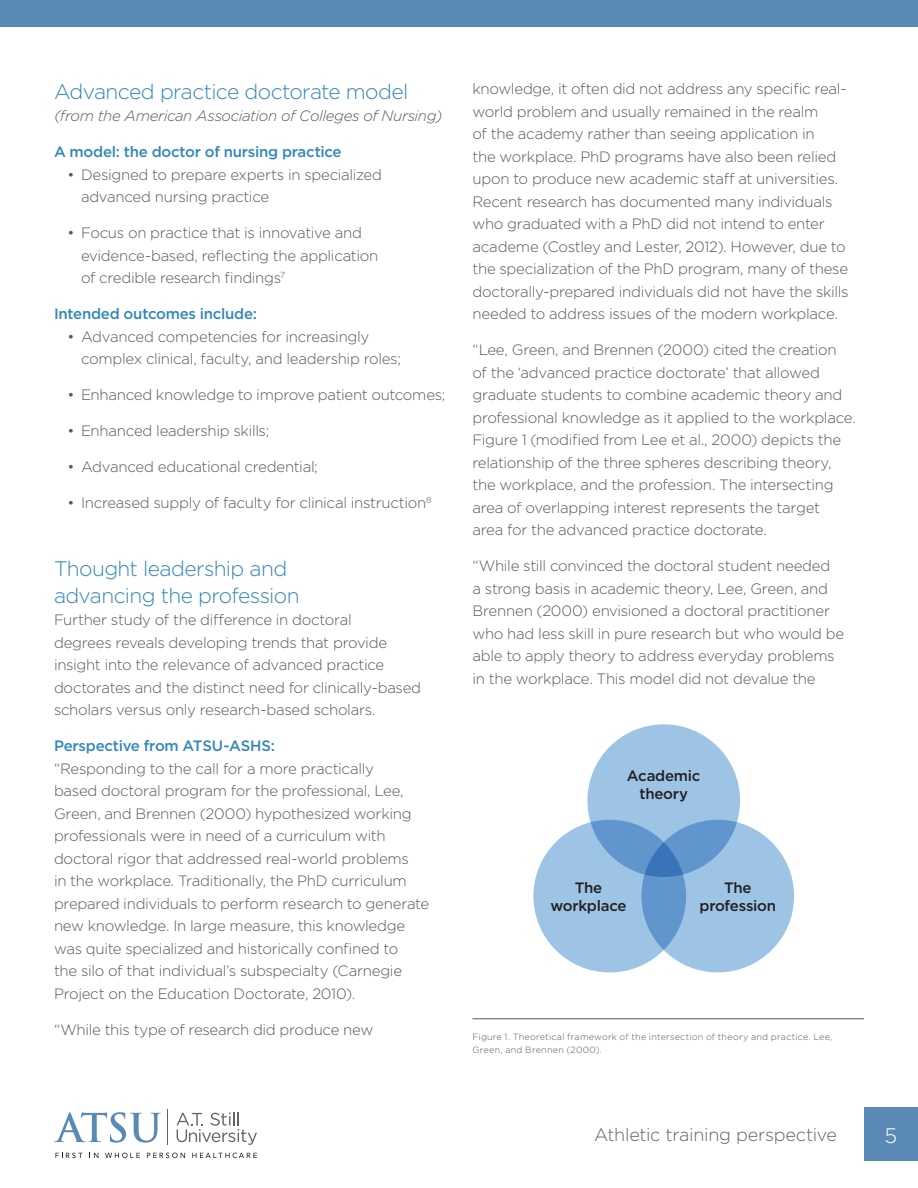
<style>
.page{position:relative;width:918px;height:1188px;background:#fff}
.page>*{position:absolute;margin:0;border:0;box-sizing:border-box;transform-origin:0 0}
.Body__Blue_Heads{font:300 21px/27px "Gotham";letter-spacing:-.03em;color:#3287ba}
.t1{font:300 21px "Gotham";color:#fff}
.t2{font:300 18px "Gotham";letter-spacing:-.02em;color:#636366}
.Body_Bullets{font:300 15px/22.5px "Gotham";letter-spacing:-.02em;color:#57585a}
.Body_SubHeads{font:500 15px "Gotham";letter-spacing:-.015em;color:#3287ba}
.Body{font:italic 300 15px "Gotham";letter-spacing:-.025em;color:#57585a}
.Body_SubHeads-2{font:500 15px "Gotham";letter-spacing:-.015em;color:#231f20}
.Image_caption{font:300 9px/13.5px "Gotham";letter-spacing:.03em;color:#57585a}
</style>
<div class="page">
<div style="left:864px;top:1107px;width:54px;height:54px;background:#5989b4"></div>
<svg style="left:54px;top:1112px;width:107px;height:31px"></svg>
<svg style="left:177px;top:1112px;width:80px;height:33px"></svg>
<hr style="left:168px;top:1110px;width:1px;height:35px;background:#636366">
<svg style="left:55px;top:1153px;width:27px;height:5px"></svg>
<svg style="left:93px;top:1153px;width:5px;height:5px"></svg>
<svg style="left:105px;top:1153px;width:35px;height:5px"></svg>
<svg style="left:147px;top:1153px;width:38px;height:5px"></svg>
<svg style="left:192px;top:1153px;width:65px;height:5px"></svg>
<div style="left:0;top:0;width:918px;height:27px;background:#5989b4"></div>
<hr style="left:472px;top:1018px;width:392px;height:1px;background:#57585a">
<div style="left:587px;top:724px;width:153px;height:153px;background:#9dc4e5;border-radius:50%"></div>
<svg style="left:641px;top:820px;width:153px;height:152px;background:#93bce1"></svg>
<svg style="left:533px;top:820px;width:153px;height:152px;background:#88b4dc"></svg>
<p class="Body__Blue_Heads" style="left:54px;top:77px;width:356px">Advanced practice doctorate model</p>
<p class="Body" style="left:54px;top:107px;width:390px">(from the American Association of Colleges of Nursing)</p>
<p class="Body_SubHeads" style="left:54px;top:142px;width:289px">A model: the doctor of nursing practice</p>
<p class="Body_Bullets" style="left:81px;top:163px;width:303px;text-indent:-14px">• Designed to prepare experts in specialized advanced nursing practice</p>
<p class="Body_Bullets" style="left:81px;top:221px;width:299px;text-indent:-14px">• Focus on practice that is innovative and evidence-based, reflecting the application of credible research findings<sup>7</sup></p>
<p class="Body_SubHeads" style="left:54px;top:304px;width:205px">Intended outcomes include:</p>
<p class="Body_Bullets" style="left:81px;top:325px;width:321px;text-indent:-14px">• Advanced competencies for increasingly complex clinical, faculty, and leadership roles;</p>
<p class="Body_Bullets" style="left:68px;top:383px;width:380px">• Enhanced knowledge to improve patient outcomes;</p>
<p class="Body_Bullets" style="left:68px;top:419px;width:203px">• Enhanced leadership skills;</p>
<p class="Body_Bullets" style="left:68px;top:455px;width:252px">• Advanced educational credential;</p>
<p class="Body_Bullets" style="left:68px;top:491px;width:366px">• Increased supply of faculty for clinical instruction<sup>8</sup></p>
<p class="Body__Blue_Heads" style="left:54px;top:554px;width:247px">Thought leadership and advancing the profession</p>
<p class="Body_Bullets" style="left:54px;top:608px;width:369px">Further study of the difference in doctoral<br>degrees reveals developing trends that provide insight into the relevance of advanced practice doctorates and the distinct need for clinically-based scholars versus only research-based scholars.</p>
<p class="Body_SubHeads" style="left:54px;top:736px;width:222px">Perspective from ATSU-ASHS:</p>
<p class="Body_Bullets" style="left:54px;top:757px;width:377px">“Responding to the call for a more practically<br>based doctoral program for the professional, Lee, Green, and Brennen (2000) hypothesized working professionals were in need of a curriculum with doctoral rigor that addressed real-world problems<br>in the workplace. Traditionally, the PhD curriculum prepared individuals to perform research to generate new knowledge. In large measure, this knowledge was quite specialized and historically confined to<br>the silo of that individual’s subspecialty (Carnegie Project on the Education Doctorate, 2010).</p>
<p class="Body_Bullets" style="left:54px;top:1018px;width:321px">“While this type of research did produce new</p>
<p class="Body_Bullets" style="left:472px;top:77px;width:378px">knowledge, it often did not address any specific real&shy;world problem and usually remained in the realm<br>of the academy rather than seeing application in<br>the workplace. PhD programs have also been relied upon to produce new academic staff at universities.<br>Recent research has documented many individuals who graduated with a PhD did not intend to enter academe (Costley and Lester, 2012). However, due to the specialization of the PhD program, many of these doctorally-prepared individuals did not have the skills needed to address issues of the modern workplace.</p>
<p class="Body_Bullets" style="left:472px;top:338px;width:385px">“Lee, Green, and Brennen (2000) cited the creation<br>of the ‘advanced practice doctorate’ that allowed graduate students to combine academic theory and professional knowledge as it applied to the workplace.<br>Figure 1 (modified from Lee et al., 2000) depicts the relationship of the three spheres describing theory, the workplace, and the profession. The intersecting area of overlapping interest represents the target<br>area for the advanced practice doctorate.</p>
<p class="Body_Bullets" style="left:472px;top:554px;width:373px">“While still convinced the doctoral student needed<br>a strong basis in academic theory, Lee, Green, and Brennen (2000) envisioned a doctoral practitioner who had less skill in pure research but who would be able to apply theory to address everyday problems in the workplace. This model did not devalue the</p>
<p class="Body_SubHeads-2" style="left:627px;top:766px;width:75px">Academic</p>
<p class="Body_SubHeads-2" style="left:639px;top:784px;width:50px">theory</p>
<p class="Body_SubHeads-2" style="left:575px;top:878px;width:29px">The</p>
<p class="Body_SubHeads-2" style="left:551px;top:896px;width:77px">workplace</p>
<p class="Body_SubHeads-2" style="left:724px;top:878px;width:29px">The</p>
<p class="Body_SubHeads-2" style="left:699px;top:896px;width:78px">profession</p>
<p class="Image_caption" style="left:472px;top:1029px;width:361px">Figure 1. Theoretical framework of the intersection of theory and practice. Lee,<br>Green, and Brennen (2000).</p>
<p class="t2" style="left:594px;top:1123px;width:244px">Athletic training perspective</p>
<h1 class="t1" style="left:885px;top:1122px;width:14px">5</h1>
</div>
